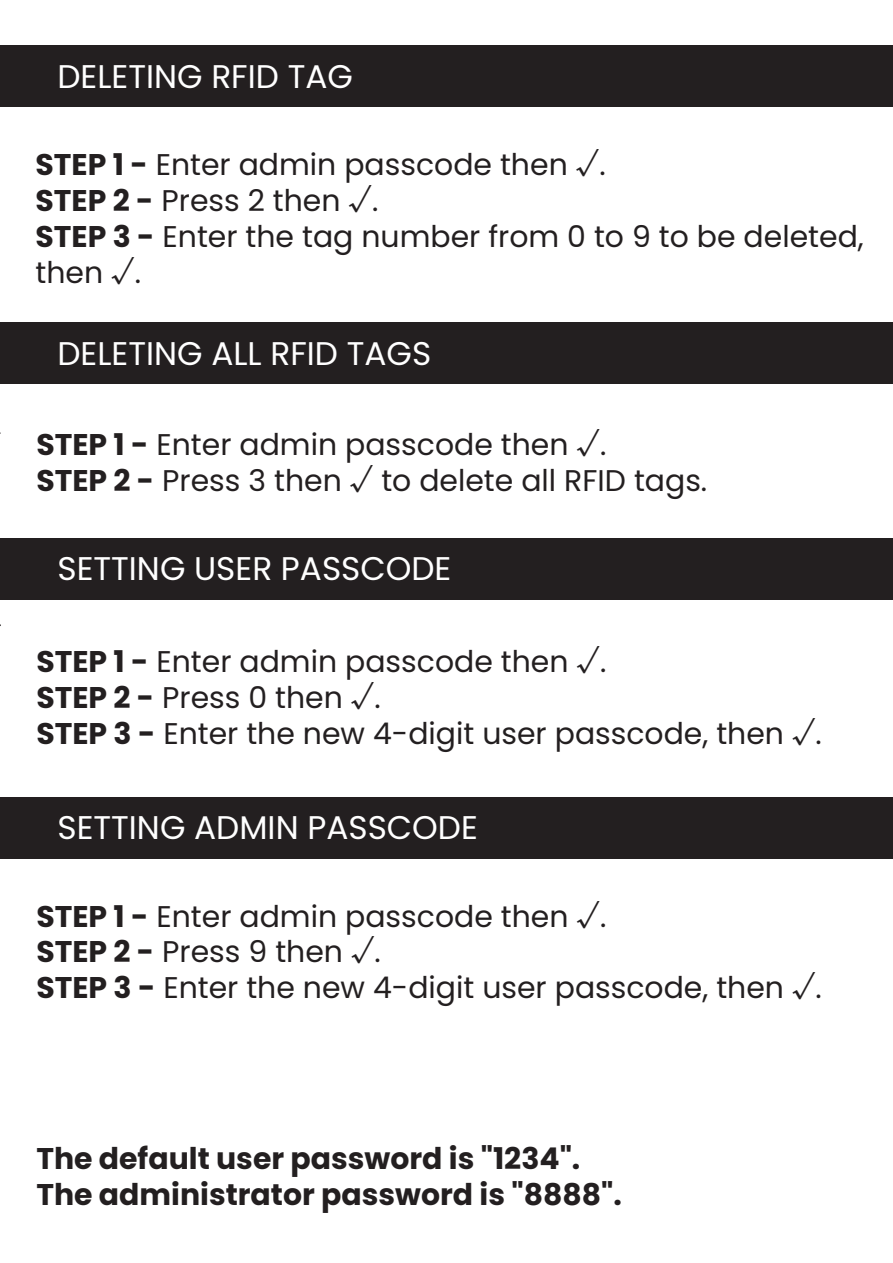
<style>
.page{position:relative;width:893px;height:1263px;background:#fff}
.page>*{position:absolute;margin:0;border:0;box-sizing:border-box;transform-origin:0 0}
.t1{font:32.7px "Poppins";color:#fff}
.t2{font:29.85px/35.8px "Poppins";color:#231f20}
.t3{font:700 29.85px/35.8px "Poppins";color:#231f20}
.s1{font-weight:700}
</style>
<div class="page">
<div style="left:0;top:45px;width:893px;height:62px;background:#231f20"></div>
<div style="left:0;top:322px;width:893px;height:62px;background:#231f20"></div>
<div style="left:0;top:538px;width:893px;height:62px;background:#231f20"></div>
<div style="left:0;top:797px;width:893px;height:62px;background:#231f20"></div>
<p class="t1" style="left:57px;top:57px;width:297px">DELETING RFID TAG</p>
<p class="t2" style="left:36px;top:147px;width:830px"><span class="s1">STEP 1 -</span> Enter admin passcode then √.<br><span class="s1">STEP 2 -</span> Press 2 then √.<br><span class="s1">STEP 3 -</span> Enter the tag number from 0 to 9 to be deleted, then √.</p>
<p class="t1" style="left:57px;top:334px;width:375px">DELETING ALL RFID TAGS</p>
<p class="t2" style="left:36px;top:427px;width:672px"><span class="s1">STEP 1 -</span> Enter admin passcode then √.<br><span class="s1">STEP 2 -</span> Press 3 then √ to delete all RFID tags.</p>
<p class="t1" style="left:57px;top:550px;width:395px">SETTING USER PASSCODE</p>
<p class="t2" style="left:36px;top:644px;width:787px"><span class="s1">STEP 1 -</span> Enter admin passcode then √.<br><span class="s1">STEP 2 -</span> Press 0 then √.<br><span class="s1">STEP 3 -</span> Enter the new 4-digit user passcode, then √.</p>
<p class="t1" style="left:57px;top:809px;width:422px">SETTING ADMIN PASSCODE</p>
<p class="t2" style="left:36px;top:898px;width:787px"><span class="s1">STEP 1 -</span> Enter admin passcode then √.<br><span class="s1">STEP 2 -</span> Press 9 then √.<br><span class="s1">STEP 3 -</span> Enter the new 4-digit user passcode, then √.</p>
<p class="t3" style="left:36px;top:1141px;width:587px">The default user password is "1234".<br>The administrator password is "8888".</p>
</div>
